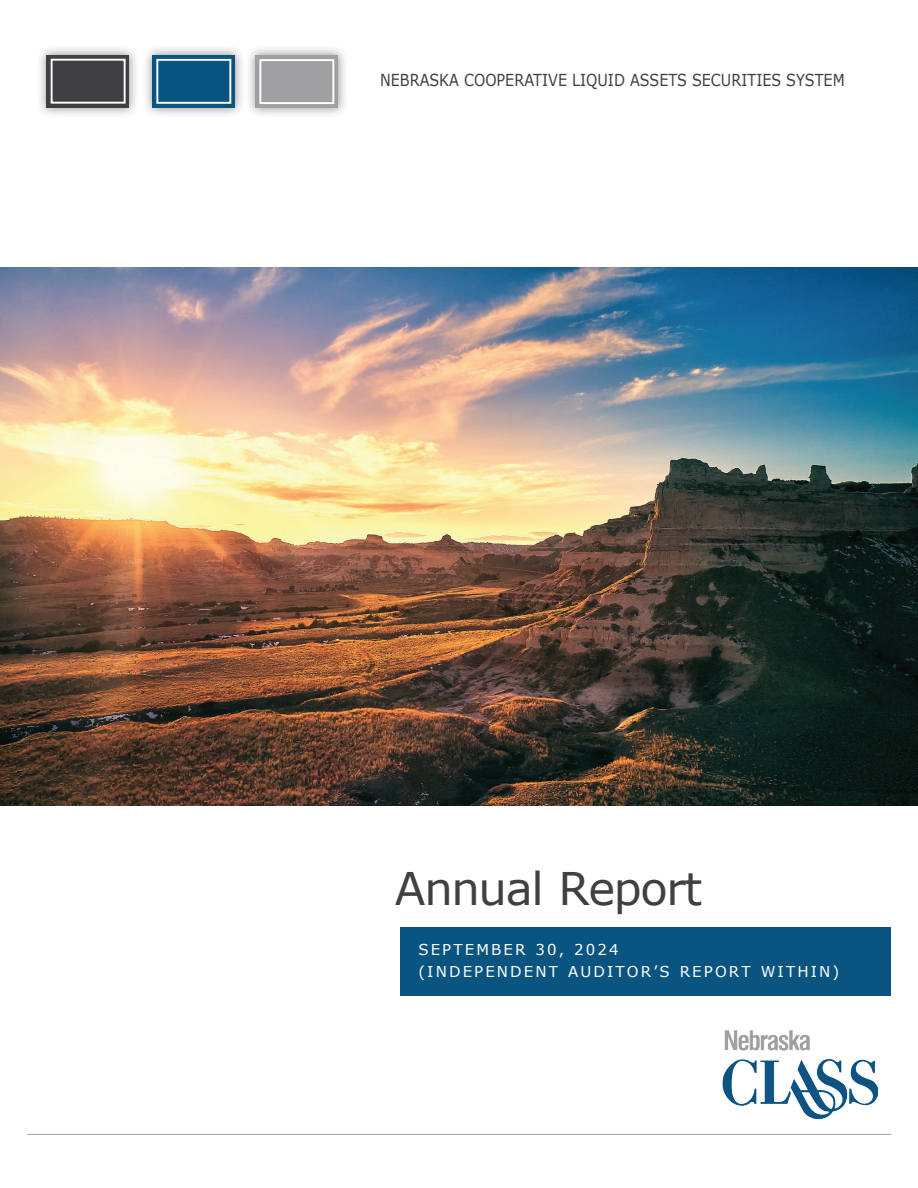
<style>
.page{position:relative;width:918px;height:1188px;background:#fff}
.page>*{position:absolute;margin:0;border:0;box-sizing:border-box;transform-origin:0 0}
.t1{font:45px "Verdana";letter-spacing:-.03em;color:#403f41}
.t2{font:16.5px "Verdana";color:#403f41;scale:.87 1}
.t3{font:15px/22.5px "Verdana";letter-spacing:.14em;color:#fff}
</style>
<div class="page">
<hr style="left:27px;top:1134px;width:864px;height:1px;background:#a0a0a3">
<div style="left:400px;top:928px;width:491px;height:68px;background:#095480"></div>
<div style="left:36px;top:44px;width:104px;height:74px;background:#231f20;opacity:.5"></div>
<div style="left:46px;top:55px;width:83px;height:53px;background:#403f41"></div>
<div style="left:51px;top:59px;width:75px;height:45px;border:2px solid #fff"></div>
<div style="left:142px;top:44px;width:104px;height:74px;background:#231f20;opacity:.5"></div>
<div style="left:152px;top:55px;width:83px;height:53px;background:#095480"></div>
<div style="left:156px;top:59px;width:75px;height:45px;border:2px solid #fff"></div>
<div style="left:245px;top:44px;width:104px;height:75px;background:#231f20;opacity:.5"></div>
<div style="left:255px;top:55px;width:83px;height:53px;background:#a0a0a3"></div>
<div style="left:259px;top:59px;width:75px;height:45px;border:2px solid #fff"></div>
<img style="left:722px;top:1030px;width:155px;height:90px">
<img style="left:0;top:268px;width:918px;height:538px">
<p class="t2" style="left:380px;top:69px;width:536px">NEBRASKA COOPERATIVE LIQUID ASSETS SECURITIES SYSTEM</p>
<h1 class="t1" style="left:395px;top:860px;width:309px">Annual Report</h1>
<p class="t3" style="left:418px;top:938px;width:422px">SEPTEMBER 30, 2024<br>(INDEPENDENT AUDITOR’S REPORT WITHIN)</p>
</div>
